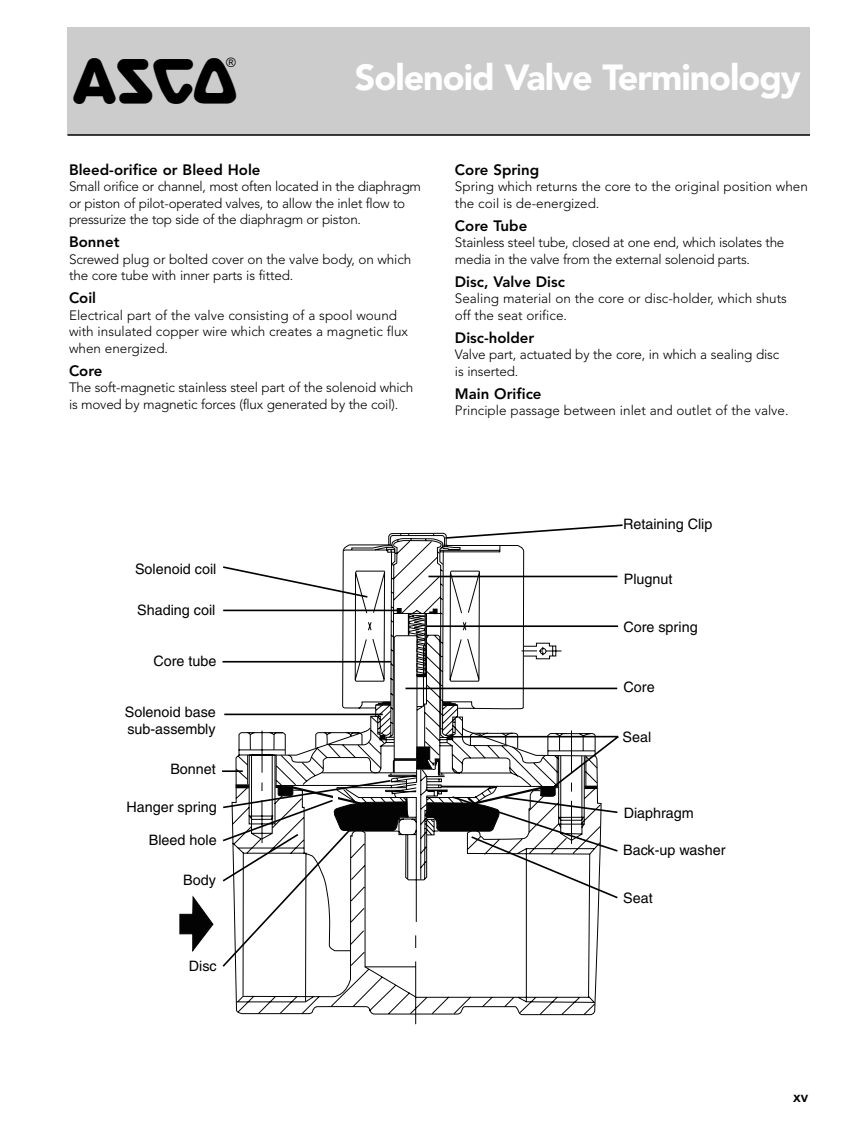
<style>
.page{position:relative;width:864px;height:1134px;background:#fff}
.page>*{position:absolute;margin:0;border:0;box-sizing:border-box;transform-origin:0 0}
.t1{font:46.5px "ASCO Valve";color:#000}
.t2{font:900 36px "Avenir";letter-spacing:-.03em;color:#fff}
.t3{font:800 15px "Avenir";color:#000}
.t4{font:800 15px "Avenir";color:#000;scale:.95 1}
.t5{font:14.4px/17.2px "Helvetica+YWCZEZ";color:#000}
.t6{font:300 13.5px/16.5px "Avenir";letter-spacing:-.01em;color:#000}
</style>
<div class="page">
<div style="left:68px;top:27px;width:742px;height:108px;background:#ccc"></div>
<hr style="left:68px;top:134px;width:742px;height:2px;background:#000">
<svg style="left:235px;top:533px;width:362px;height:483px"></svg>
<svg style="left:247px;top:550px;width:150px;height:15px"></svg>
<svg style="left:179px;top:895px;width:35px;height:57px"></svg>
<svg style="left:397px;top:524px;width:226px;height:41px"></svg>
<svg style="left:222px;top:565px;width:397px;height:403px"></svg>
<h1 class="t1" style="left:74px;top:61px;width:164px">4</h1>
<h2 class="t2" style="left:355px;top:62px;width:448px">Solenoid Valve Terminology</h2>
<p class="t3" style="left:69px;top:163px;width:193px">Bleed-orifice or Bleed Hole</p>
<p class="t6" style="left:69px;top:180px;width:354px">Small orifice or channel, most often located in the diaphragm or piston of pilot-operated valves, to allow the inlet flow to pressurize the top side of the diaphragm or piston.</p>
<p class="t3" style="left:69px;top:236px;width:52px">Bonnet</p>
<p class="t6" style="left:69px;top:252px;width:344px">Screwed plug or bolted cover on the valve body, on which the core tube with inner parts is fitted.</p>
<p class="t3" style="left:69px;top:292px;width:29px">Coil</p>
<p class="t6" style="left:69px;top:308px;width:341px">Electrical part of the valve consisting of a spool wound with insulated copper wire which creates a magnetic flux when energized.</p>
<p class="t3" style="left:69px;top:364px;width:35px">Core</p>
<p class="t6" style="left:69px;top:380px;width:346px">The soft-magnetic stainless steel part of the solenoid which is moved by magnetic forces (flux generated by the coil).</p>
<p class="t3" style="left:455px;top:163px;width:86px">Core Spring</p>
<p class="t6" style="left:455px;top:180px;width:354px">Spring which returns the core to the original position when the coil is de-energized.</p>
<p class="t3" style="left:455px;top:219px;width:74px">Core Tube</p>
<p class="t6" style="left:455px;top:236px;width:331px">Stainless steel tube, closed at one end, which isolates the media in the valve from the external solenoid parts.</p>
<p class="t3" style="left:455px;top:275px;width:112px">Disc, Valve Disc</p>
<p class="t6" style="left:455px;top:291px;width:334px">Sealing material on the core or disc-holder, which shuts off the seat orifice.</p>
<p class="t3" style="left:455px;top:331px;width:81px">Disc-holder</p>
<p class="t6" style="left:455px;top:347px;width:326px">Valve part, actuated by the core, in which a sealing disc is inserted.</p>
<p class="t3" style="left:455px;top:387px;width:88px">Main Orifice</p>
<p class="t6" style="left:455px;top:403px;width:335px">Principle passage between inlet and outlet of the valve.</p>
<p class="t5" style="left:135px;top:561px;width:83px">Solenoid coil</p>
<p class="t5" style="left:137px;top:603px;width:80px">Shading coil</p>
<p class="t5" style="left:154px;top:654px;width:65px">Core tube</p>
<p class="t5" style="left:125px;top:704px;width:92px">Solenoid base sub-assembly</p>
<p class="t5" style="left:170px;top:762px;width:47px">Bonnet</p>
<p class="t5" style="left:127px;top:800px;width:92px">Hanger spring</p>
<p class="t5" style="left:149px;top:833px;width:69px">Bleed hole</p>
<p class="t5" style="left:183px;top:873px;width:34px">Body</p>
<p class="t5" style="left:189px;top:959px;width:29px">Disc</p>
<p class="t5" style="left:623px;top:517px;width:91px">Retaining Clip</p>
<p class="t5" style="left:624px;top:571px;width:50px">Plugnut</p>
<p class="t5" style="left:623px;top:619px;width:76px">Core spring</p>
<p class="t5" style="left:624px;top:680px;width:33px">Core</p>
<p class="t5" style="left:623px;top:730px;width:30px">Seal</p>
<p class="t5" style="left:624px;top:806px;width:72px">Diaphragm</p>
<p class="t5" style="left:623px;top:843px;width:104px">Back-up washer</p>
<p class="t5" style="left:623px;top:890px;width:31px">Seat</p>
<p class="t4" style="left:793px;top:1091px;width:17px">xv</p>
</div>
